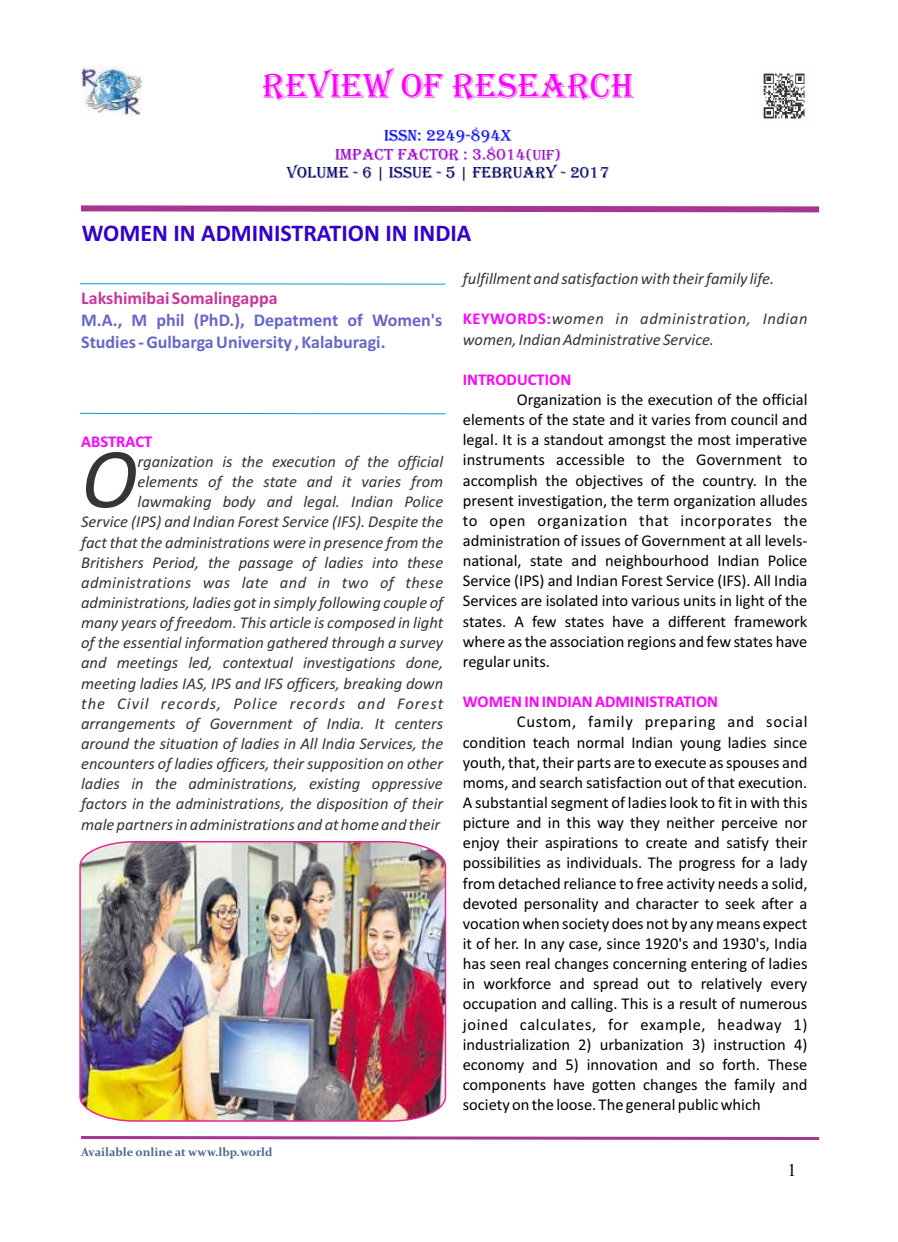
<style>
.page{position:relative;width:898px;height:1242px;background:#fff}
.page>*{position:absolute;margin:0;border:0;box-sizing:border-box;transform-origin:0 0}
.t1{font:italic 86.1px "Calibri";color:#373435}
.t2{font:36px "Algerian";color:#f0f}
.t3{font:700 24px "Calibri";color:#30c}
.t4{font:700 18px/21.9px "Calibri";color:#66c}
.t5{font:700 18px "Calibri";color:#c39}
.t6{font:18px "Times New Roman";color:#000}
.t7{font:16.5px/20.1px "Calibri";color:#000;text-align:justify}
.t8{font:italic 16.5px/20.1px "Calibri";color:#373435;text-align:right}
.t9{font:16.5px/18.3px "Algerian";color:#006;text-align:center}
.t10{font:700 16.5px "Calibri";color:#f0f}
.t11{font:700 12px "Constantia";color:#52658c}
.s1{color:#00f}
.s2{color:#90c}
.s3{font-size:15px;color:#90c}
.s4{font-weight:700;font-style:normal;color:#f0f}
</style>
<div class="page">
<svg style="left:81px;top:1136px;width:739px;height:4px;background:#bb67ac"></svg>
<img style="left:79px;top:841px;width:368px;height:281px">
<hr style="left:80px;top:413px;width:365px;height:1px;background:#0098da">
<hr style="left:80px;top:283px;width:365px;height:1px;background:#0098da">
<svg style="left:81px;top:205px;width:739px;height:8px;background:#bb68ad"></svg>
<img style="left:763px;top:73px;width:42px;height:46px">
<img style="left:82px;top:67px;width:61px;height:48px">
<h2 class="t2" style="left:262px;top:66px;width:373px">REVIEW OF RESEARCH</h2>
<p class="t9" style="left:287px;top:127px;width:324px"><span class="s1">ISSN: 2249-894X<br></span><span class="s2">IMPACT FACTOR : 3.8014</span><span class="s3">(UIF)<br></span>VOLUME - 6 | ISSUE - 5 | FEBRUARY - 2017</p>
<h3 class="t3" style="left:82px;top:223px;width:391px">WOMEN IN ADMINISTRATION IN INDIA</h3>
<p class="t5" style="left:81px;top:290px;width:198px">Lakshimibai Somalingappa</p>
<p class="t4" style="left:81px;top:310px;width:362px">M.A., M phil (PhD.), Depatment of Women's<br>Studies - Gulbarga University , Kalaburagi.</p>
<p class="t10" style="left:81px;top:434px;width:73px">ABSTRACT</p>
<p class="t8" style="left:137px;top:453px;width:307px">rganization is the execution of the official</p>
<h1 class="t1" style="left:81px;top:442px;width:58px">O</h1>
<p class="t8" style="left:81px;top:473px;width:363px">elements of the state and it varies from lawmaking body and legal. Indian Police<br>Service (IPS) and Indian Forest Service (IFS). Despite the fact that the administrations were in presence from the Britishers Period, the passage of ladies into these administrations was late and in two of these administrations, ladies got in simply following couple of many years of freedom. This article is composed in light of the essential information gathered through a survey and meetings led, contextual investigations done, meeting ladies IAS, IPS and IFS officers, breaking down the Civil records, Police records and Forest arrangements of Government of India. It centers around the situation of ladies in All India Services, the encounters of ladies officers, their supposition on other ladies in the administrations, existing oppressive factors in the administrations, the disposition of their male partners in administrations and at home and their</p>
<p class="t11" style="left:81px;top:1147px;width:193px">Available online at www.lbp.world</p>
<p class="t8" style="left:462px;top:270px;width:313px">fulfillment and satisfaction with their family life.</p>
<p class="t8" style="left:462px;top:310px;width:346px;text-align:left"><span class="s4">KEYWORDS:</span>women in administration, Indian women, Indian Administrative Service.</p>
<p class="t10" style="left:462px;top:372px;width:110px">INTRODUCTION</p>
<p class="t7" style="left:462px;top:391px;width:346px;text-indent:54px">Organization is the execution of the official elements of the state and it varies from council and legal. It is a standout amongst the most imperative instruments accessible to the Government to accomplish the objectives of the country. In the present investigation, the term organization alludes to open organization that incorporates the administration of issues of Government at all levels&shy;national, state and neighbourhood Indian Police Service (IPS) and Indian Forest Service (IFS). All India Services are isolated into various units in light of the states. A few states have a different framework where as the association regions and few states have regular units.</p>
<p class="t10" style="left:462px;top:695px;width:257px">WOMEN IN INDIAN ADMINISTRATION</p>
<p class="t7" style="left:462px;top:713px;width:346px;text-indent:54px">Custom, family preparing and social condition teach normal Indian young ladies since youth, that, their parts are to execute as spouses and moms, and search satisfaction out of that execution.<br>A substantial segment of ladies look to fit in with this picture and in this way they neither perceive nor enjoy their aspirations to create and satisfy their possibilities as individuals. The progress for a lady from detached reliance to free activity needs a solid, devoted personality and character to seek after a vocation when society does not by any means expect it of her. In any case, since 1920's and 1930's, India has seen real changes concerning entering of ladies in workforce and spread out to relatively every occupation and calling. This is a result of numerous joined calculates, for example, headway 1) industrialization 2) urbanization 3) instruction 4) economy and 5) innovation and so forth. These components have gotten changes the family and society on the loose. The general public which</p>
<p class="t6" style="left:787px;top:1164px;width:10px">1</p>
</div>
